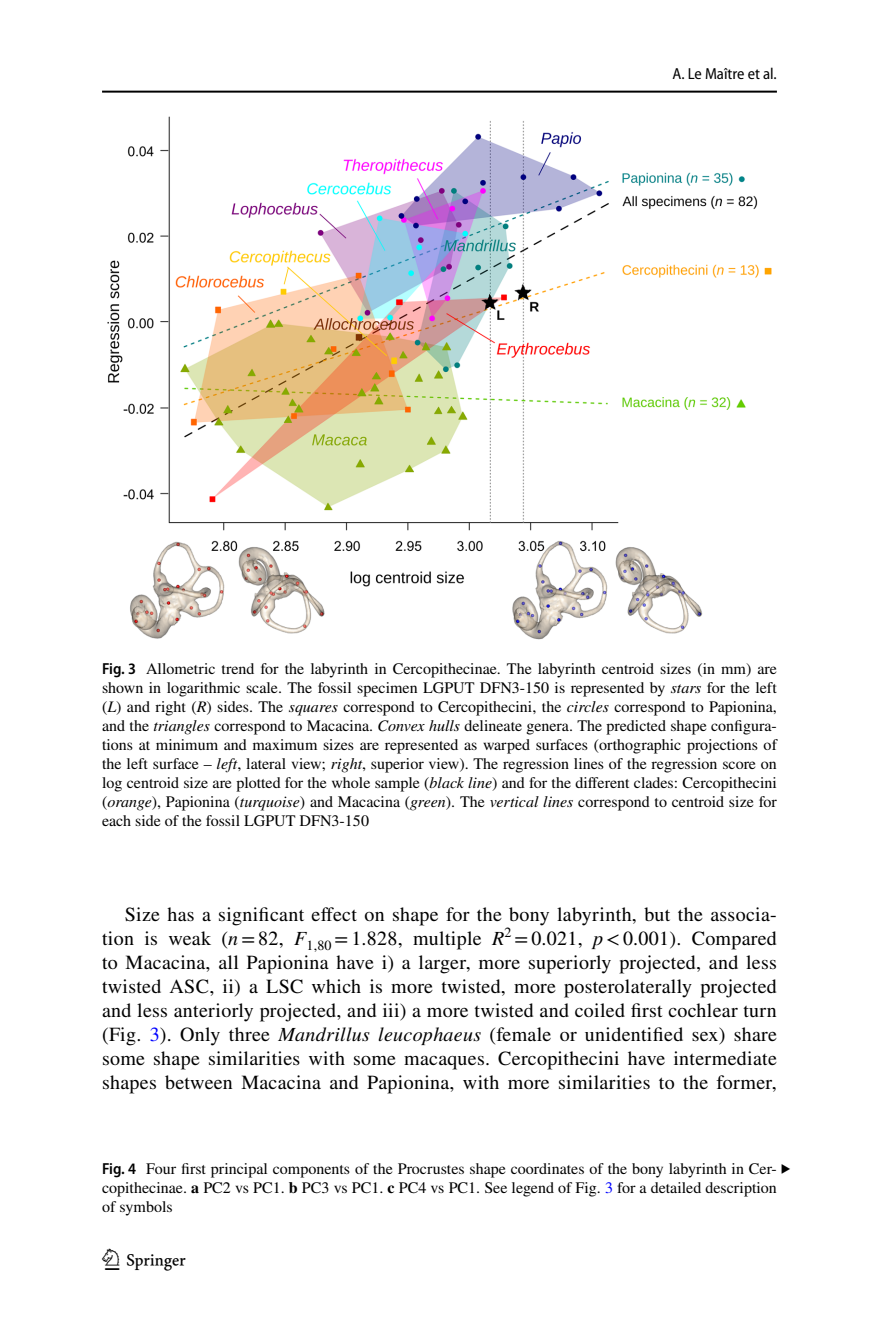
<style>
.page{position:relative;width:879px;height:1333px;background:#fff}
.page>*{position:absolute;margin:0;border:0;box-sizing:border-box;transform-origin:0 0}
.t1{font:30px "Springnew Regular 4";color:#000}
.t2{font:20px/24px "STIX";letter-spacing:.015em;color:#000;text-align:justify}
.t3{font:16px/19px "STIX";color:#000;text-align:justify}
.t4{font:semi-condensed 16px "Myriad Pro";color:#000}
.s1{font-family:"Myriad Pro";font-weight:600;font-stretch:semi-condensed}
.s2{font-style:italic}
.s3{color:#00f}
.s4{font-family:"STIX Math"}
.s5{font-weight:700}
</style>
<div class="page">
<hr style="left:102px;top:91px;width:675px;height:2px;background:#000">
<img style="left:108px;top:116px;width:663px;height:523px">
<p class="t4" style="left:672px;top:65px;width:106px">A. Le Maître et al.</p>
<p class="t3" style="left:102px;top:660px;width:676px"><span class="s1">Fig. 3</span> Allometric trend for the labyrinth in Cercopithecinae. The labyrinth centroid sizes (in mm) are shown in logarithmic scale. The fossil specimen LGPUT DFN3-150 is represented by <span class="s2">stars</span> for the left (<span class="s2">L</span>) and right (<span class="s2">R</span>) sides. The <span class="s2">squares</span> correspond to Cercopithecini, the <span class="s2">circles</span> correspond to Papionina, and the <span class="s2">triangles</span> correspond to Macacina. <span class="s2">Convex hulls</span> delineate genera. The predicted shape configura&shy;tions at minimum and maximum sizes are represented as warped surfaces (orthographic projections of the left surface – <span class="s2">left</span>, lateral view; <span class="s2">right</span>, superior view). The regression lines of the regression score on log centroid size are plotted for the whole sample (<span class="s2">black line</span>) and for the different clades: Cercopithecini (<span class="s2">orange</span>), Papionina (<span class="s2">turquoise</span>) and Macacina (<span class="s2">green</span>). The <span class="s2">vertical lines</span> correspond to centroid size for each side of the fossil LGPUT DFN3-150</p>
<p class="t2" style="left:102px;top:903px;width:676px;text-indent:23px">Size has a significant effect on shape for the bony labyrinth, but the associa&shy;tion is weak (<span class="s2">n</span>=82, <span class="s2">F</span><sub>1,80</sub> =1.828, multiple <span class="s2">R</span><sup>2</sup> =0.021, <span class="s2">p</span>&lt;0.001). Compared to Macacina, all Papionina have i) a larger, more superiorly projected, and less twisted ASC, ii) a LSC which is more twisted, more posterolaterally projected and less anteriorly projected, and iii) a more twisted and coiled first cochlear turn (Fig. <span class="s3">3</span>). Only three <span class="s2">Mandrillus leucophaeus</span> (female or unidentified sex) share some shape similarities with some macaques. Cercopithecini have intermediate shapes between Macacina and Papionina, with more similarities to the former,</p>
<p class="t3" style="left:102px;top:1159px;width:690px;text-align:left"><span class="s1">Fig. 4</span> Four first principal components of the Procrustes shape coordinates of the bony labyrinth in Cer- <span class="s4">▸ </span>copithecinae. <span class="s5">a</span> PC2 vs PC1. <span class="s5">b</span> PC3 vs PC1. <span class="s5">c</span> PC4 vs PC1. See legend of Fig. <span class="s3">3</span> for a detailed description of symbols</p>
<h1 class="t1" style="left:105px;top:1248px;width:83px">1 3</h1>
</div>
